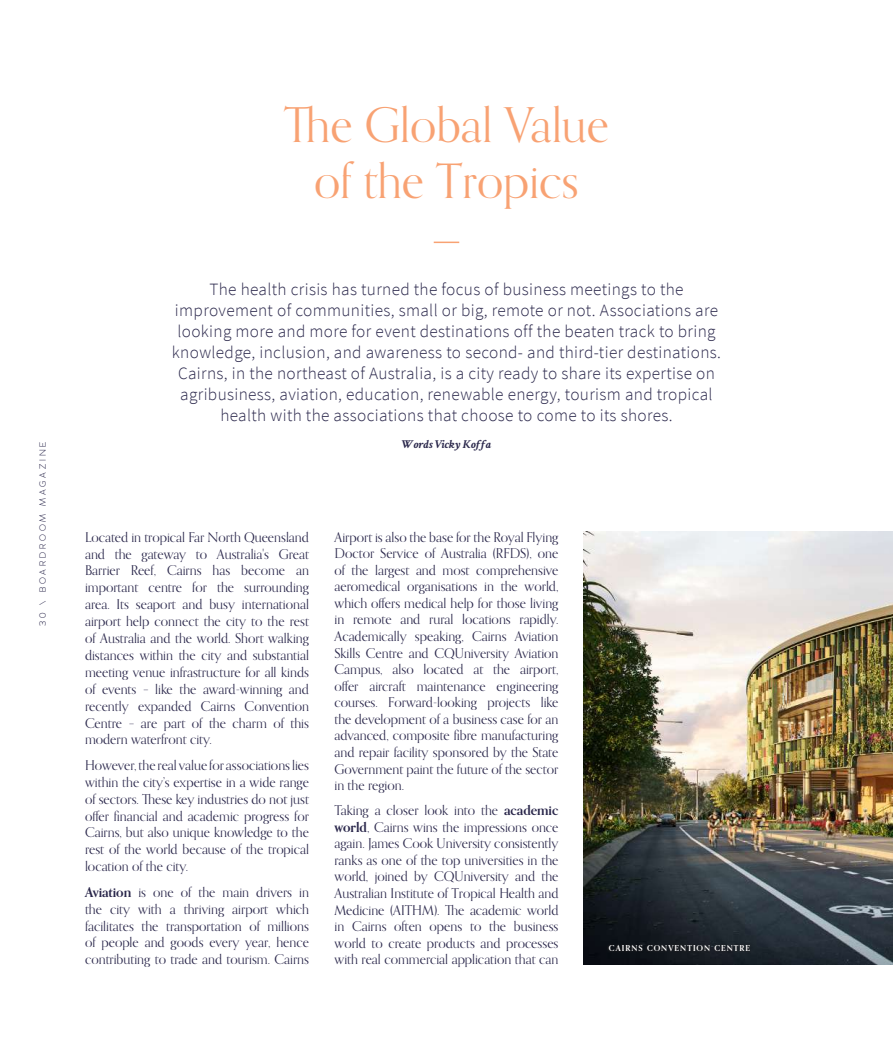
<style>
.page{position:relative;width:893px;height:1063px;background:#fff}
.page>*{position:absolute;margin:0;border:0;box-sizing:border-box;transform-origin:0 0}
.t1{font:48px/55.5px "Orpheus Pro";letter-spacing:-.005em;color:#f8a273;text-align:center}
.t2{font:300 17.25px/21px "Source Sans Pro";letter-spacing:.02em;color:#2a274b;text-align:center}
.t3{font:13.5px/16.5px "Orpheus Pro";color:#2a274b;text-align:justify}
.t4{font:italic 700 12px "Crimson Text";color:#2a274b}
.t5{font:300 9px "Adrianna";letter-spacing:.315em;color:#2a274b}
.t6{font:700 8.25px "Orpheus Pro";letter-spacing:.125em;color:#fff}
.s1{font-weight:700}
</style>
<div class="page">
<img style="left:584px;top:531px;width:309px;height:433px">
<svg style="left:434px;top:242px;width:25px;height:1px"></svg>
<div style="left:607px;top:943px;width:145px;height:10px;background:#191c20"></div>
<p class="t5" style="left:37px;top:626px;width:186px;rotate:-90deg">30 \ BOARDROOM MAGAZINE</p>
<h1 class="t1" style="left:284px;top:96px;width:327px">The Global Value of the Tropics</h1>
<p class="t2" style="left:172px;top:279px;width:551px">The health crisis has turned the focus of business meetings to the improvement of communities, small or big, remote or not. Associations are looking more and more for event destinations off the beaten track to bring knowledge, inclusion, and awareness to second- and third-tier destinations.<br>Cairns, in the northeast of Australia, is a city ready to share its expertise on agribusiness, aviation, education, renewable energy, tourism and tropical health with the associations that choose to come to its shores.</p>
<p class="t4" style="left:402px;top:437px;width:91px">Words Vicky Koffa</p>
<p class="t3" style="left:85px;top:528px;width:225px;line-height:17px">Located in tropical Far North Queensland and the gateway to Australia's Great Barrier Reef, Cairns has become an important centre for the surrounding area. Its seaport and busy international airport help connect the city to the rest of Australia and the world. Short walking distances within the city and substantial meeting venue infrastructure for all kinds of events – like the award-winning and recently expanded Cairns Convention Centre – are part of the charm of this modern waterfront city.</p>
<p class="t3" style="left:85px;top:756px;width:225px;line-height:17px">However, the real value for associations lies within the city’s expertise in a wide range of sectors. These key industries do not just offer financial and academic progress for Cairns, but also unique knowledge to the rest of the world because of the tropical location of the city.</p>
<p class="t3" style="left:85px;top:883px;width:225px;line-height:17px"><span class="s1">Aviation</span> is one of the main drivers in the city with a thriving airport which facilitates the transportation of millions of people and goods every year, hence contributing to trade and tourism. Cairns</p>
<p class="t3" style="left:334px;top:528px;width:225px">Airport is also the base for the Royal Flying Doctor Service of Australia (RFDS), one of the largest and most comprehensive aeromedical organisations in the world, which offers medical help for those living in remote and rural locations rapidly.<br>Academically speaking, Cairns Aviation Skills Centre and CQUniversity Aviation Campus, also located at the airport, offer aircraft maintenance engineering courses. Forward-looking projects like the development of a business case for an advanced, composite fibre manufacturing and repair facility sponsored by the State Government paint the future of the sector in the region.</p>
<p class="t3" style="left:334px;top:802px;width:225px">Taking a closer look into the <span class="s1">academic world</span>, Cairns wins the impressions once again. James Cook University consistently ranks as one of the top universities in the world, joined by CQUniversity and the Australian Institute of Tropical Health and Medicine (AITHM). The academic world in Cairns often opens to the business world to create products and processes with real commercial application that can</p>
<p class="t6" style="left:609px;top:943px;width:143px">CAIRNS CONVENTION CENTRE</p>
</div>
